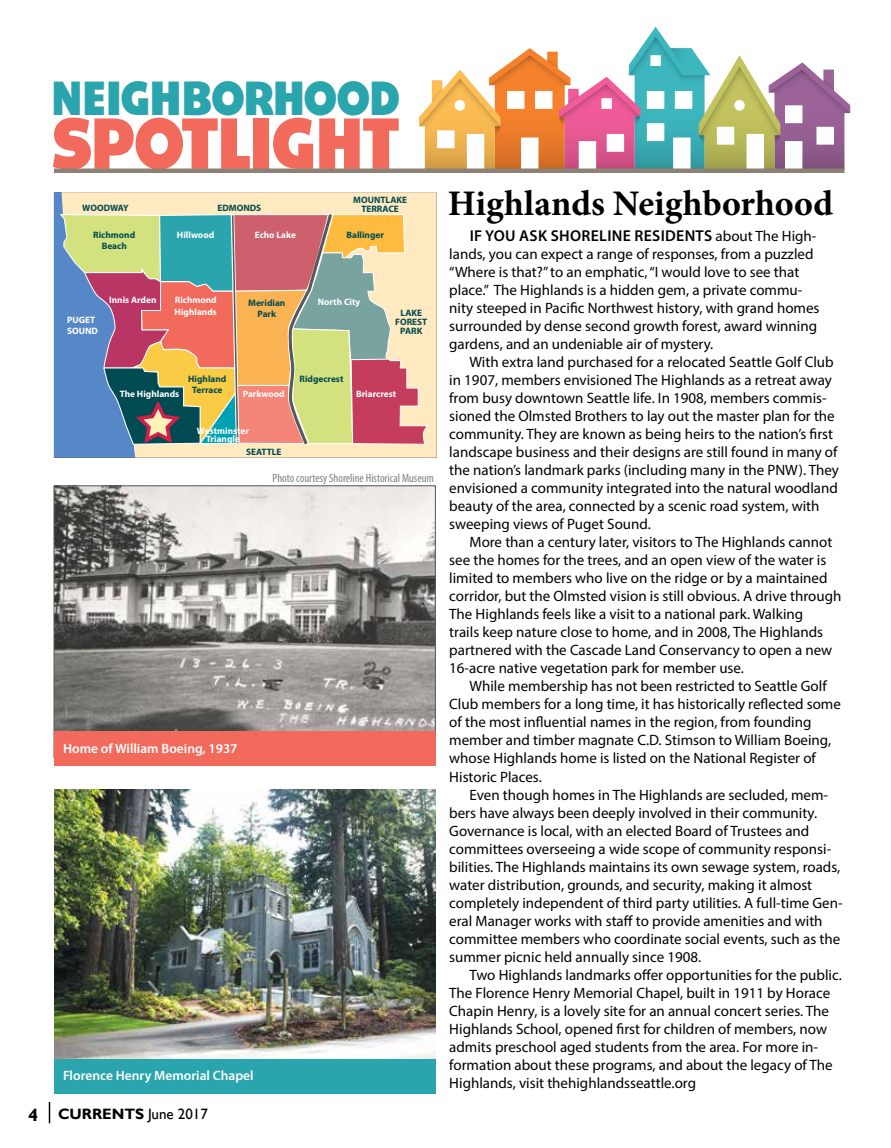
<style>
.page{position:relative;width:891px;height:1148px;background:#fff}
.page>*{position:absolute;margin:0;border:0;box-sizing:border-box;transform-origin:0 0}
.t1{font:70.2px "Dez Boulder Ego";color:#f26a5c;scale:.88 1}
.t2{font:46.5px "Dez Boulder Ego";letter-spacing:.005em;color:#2ba5ad;scale:.88 1}
.t3{font:700 36px "Minion Pro";color:#000}
.t4{font:600 15.75px "Myriad Pro";letter-spacing:.02em;color:#000}
.t5{font:15px/18px "Myriad Pro";color:#000}
.t6{font:700 15px "Gill Sans";color:#000}
.t7{font:600 13.5px "Myriad Pro";color:#fff}
.t8{font:condensed 12px "Myriad Pro";color:#7e8083}
.t9{font:700 9.3px/11.1px "Myriad Pro";color:#fff}
.t10{font:700 9.3px/11.1px "Myriad Pro";color:#004b51;text-align:center}
.s1{font-size:18px}
.s2{font-weight:400}
.s3{font-weight:400;font-size:15px}
</style>
<div class="page">
<svg style="left:419px;top:27px;width:431px;height:141px"></svg>
<svg style="left:428px;top:192px;width:9px;height:265px;background:#f9e4bc"></svg>
<svg style="left:54px;top:192px;width:374px;height:265px;background:#baa48f"></svg>
<img style="left:54px;top:789px;width:381px;height:270px">
<img style="left:56px;top:487px;width:378px;height:244px">
<div style="left:54px;top:731px;width:381px;height:35px;background:#f26a5c"></div>
<div style="left:54px;top:168px;width:791px;height:5px;background:#8b8174"></div>
<div style="left:54px;top:1059px;width:381px;height:35px;background:#2ba5ad"></div>
<svg style="left:49px;top:1102px;width:1px;height:21px"></svg>
<h2 class="t2" style="left:52px;top:62px;width:396px">NEIGHBORHOOD</h2>
<h1 class="t1" style="left:52px;top:89px;width:396px">SPOTLIGHT</h1>
<p class="t10" style="left:82px;top:202px;width:48px">WOODWAY</p>
<p class="t10" style="left:217px;top:202px;width:45px">EDMONDS</p>
<p class="t10" style="left:353px;top:195px;width:55px;line-height:8.7px">MOUNTLAKE<br>TERRACE</p>
<p class="t10" style="left:93px;top:229px;width:44px">Richmond<br>Beach</p>
<p class="t9" style="left:177px;top:229px;width:39px">Hillwood</p>
<p class="t9" style="left:255px;top:229px;width:43px">Echo Lake</p>
<p class="t10" style="left:346px;top:229px;width:39px">Ballinger</p>
<p class="t9" style="left:67px;top:314px;width:32px">PUGET<br>SOUND</p>
<p class="t9" style="left:109px;top:294px;width:49px">Innis Arden</p>
<p class="t9" style="left:175px;top:294px;width:44px">Richmond<br>Highlands</p>
<p class="t10" style="left:248px;top:297px;width:39px">Meridian<br>Park</p>
<p class="t9" style="left:318px;top:296px;width:44px">North City</p>
<p class="t10" style="left:395px;top:308px;width:34px;line-height:8.7px">LAKE<br>FOREST<br>PARK</p>
<p class="t9" style="left:120px;top:388px;width:61px">The Highlands</p>
<p class="t10" style="left:188px;top:373px;width:40px">Highland<br>Terrace</p>
<p class="t10" style="left:299px;top:373px;width:46px">Ridgecrest</p>
<p class="t9" style="left:243px;top:388px;width:43px">Parkwood</p>
<p class="t9" style="left:356px;top:388px;width:42px">Briarcrest</p>
<p class="t9" style="left:197px;top:426px;width:54px;line-height:8.2px;text-align:center">Westminster<br>Triangle</p>
<p class="t10" style="left:246px;top:446px;width:37px">SEATTLE</p>
<p class="t8" style="left:273px;top:470px;width:163px">Photo courtesy Shoreline Historical Museum</p>
<p class="t7" style="left:63px;top:739px;width:176px">Home of William Boeing, 1937</p>
<p class="t7" style="left:63px;top:1066px;width:192px">Florence Henry Memorial Chapel</p>
<p class="t6" style="left:28px;top:1105px;width:181px"><span class="s1">4</span> CURRENTS <span class="s2">June 2017</span></p>
<h3 class="t3" style="left:448px;top:178px;width:387px">Highlands Neighborhood</h3>
<p class="t4" style="left:470px;top:226px;width:348px">IF YOU ASK SHORELINE RESIDENTS <span class="s3">about The High-</span></p>
<p class="t5" style="left:449px;top:245px;width:372px">lands, you can expect a range of responses, from a puzzled “Where is that?” to an emphatic, “I would love to see that place.” The Highlands is a hidden gem, a private commu&shy;nity steeped in Pacific Northwest history, with grand homes surrounded by dense second growth forest, award winning gardens, and an undeniable air of mystery.</p>
<p class="t5" style="left:449px;top:353px;width:391px;text-indent:20px">With extra land purchased for a relocated Seattle Golf Club in 1907, members envisioned The Highlands as a retreat away from busy downtown Seattle life. In 1908, members commis&shy;sioned the Olmsted Brothers to lay out the master plan for the community. They are known as being heirs to the nation’s first landscape business and their designs are still found in many of the nation’s landmark parks (including many in the PNW). They envisioned a community integrated into the natural woodland beauty of the area, connected by a scenic road system, with sweeping views of Puget Sound.</p>
<p class="t5" style="left:449px;top:533px;width:394px;text-indent:20px">More than a century later, visitors to The Highlands cannot see the homes for the trees, and an open view of the water is limited to members who live on the ridge or by a maintained corridor, but the Olmsted vision is still obvious. A drive through The Highlands feels like a visit to a national park. Walking<br>trails keep nature close to home, and in 2008, The Highlands partnered with the Cascade Land Conservancy to open a new 16-acre native vegetation park for member use.</p>
<p class="t5" style="left:449px;top:677px;width:393px;text-indent:20px">While membership has not been restricted to Seattle Golf Club members for a long time, it has historically reflected some of the most influential names in the region, from founding member and timber magnate C.D. Stimson to William Boeing, whose Highlands home is listed on the National Register of Historic Places.</p>
<p class="t5" style="left:449px;top:785px;width:395px;text-indent:20px">Even though homes in The Highlands are secluded, mem&shy;bers have always been deeply involved in their community.<br>Governance is local, with an elected Board of Trustees and committees overseeing a wide scope of community responsi&shy;bilities. The Highlands maintains its own sewage system, roads, water distribution, grounds, and security, making it almost completely independent of third party utilities. A full-time Gen&shy;eral Manager works with staff to provide amenities and with committee members who coordinate social events, such as the summer picnic held annually since 1908.</p>
<p class="t5" style="left:449px;top:965px;width:394px;text-indent:20px">Two Highlands landmarks offer opportunities for the public.<br>The Florence Henry Memorial Chapel, built in 1911 by Horace Chapin Henry, is a lovely site for an annual concert series. The Highlands School, opened first for children of members, now admits preschool aged students from the area. For more in&shy;formation about these programs, and about the legacy of The Highlands, visit thehighlandsseattle.org</p>
</div>
